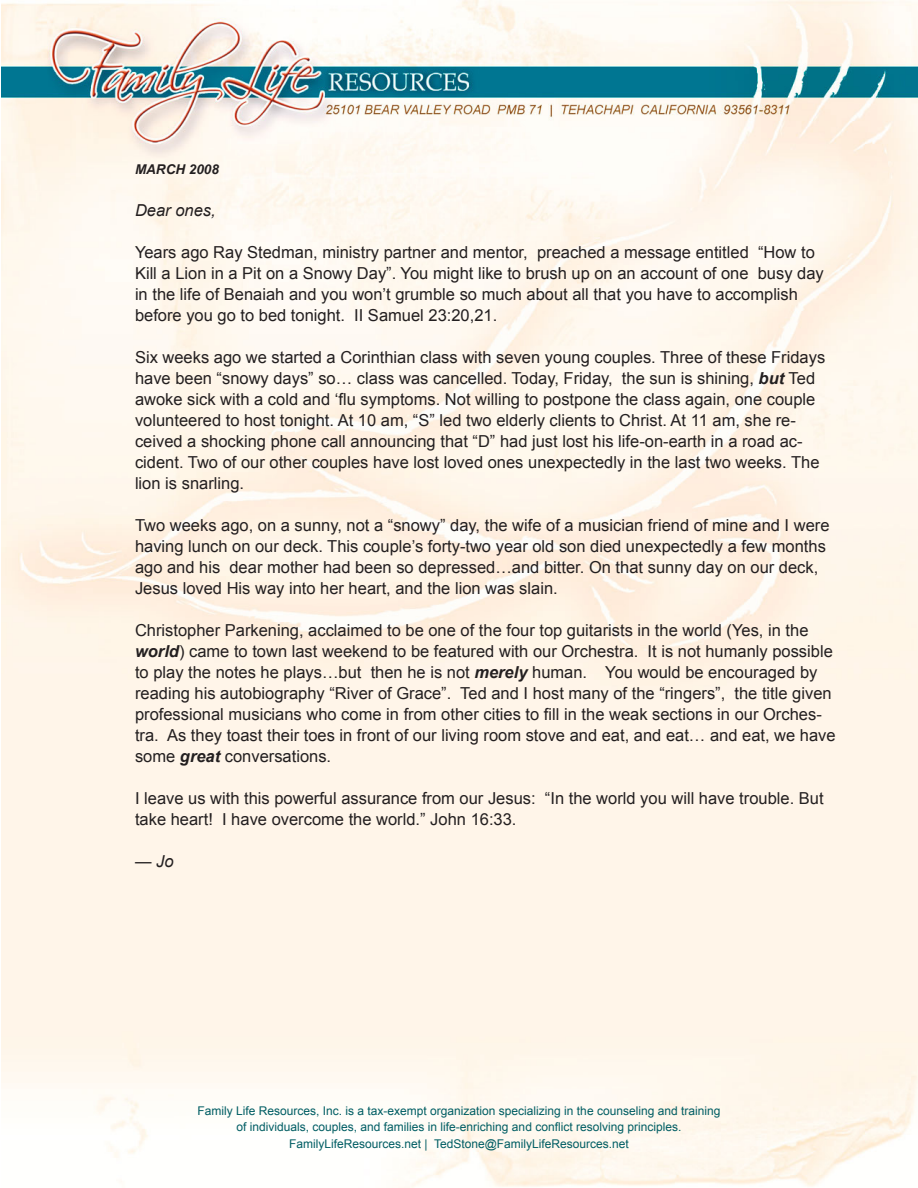
<style>
.page{position:relative;width:918px;height:1188px;background:#fff}
.page>*{position:absolute;margin:0;border:0;box-sizing:border-box;transform-origin:0 0}
.t1{font:16.5px/21px "Arial";color:#231f20}
.t2{font:italic 16.5px "Arial";color:#231f20}
.t3{font:italic 700 13.5px "Arial";color:#231f20}
.t4{font:12px/16.5px "Arial";color:#005d63;text-align:center}
.s1{font-weight:700;font-style:italic}
</style>
<div class="page">
<img style="left:1px;top:1px;width:917px;height:1187px">
<p class="t3" style="left:135px;top:162px;width:86px">MARCH 2008</p>
<p class="t2" style="left:135px;top:201px;width:82px">Dear ones,</p>
<p class="t1" style="left:135px;top:242px;width:690px">Years ago Ray Stedman, ministry partner and mentor, preached a message entitled “How to Kill a Lion in a Pit on a Snowy Day”. You might like to brush up on an account of one busy day in the life of Benaiah and you won’t grumble so much about all that you have to accomplish before you go to bed tonight. II Samuel 23:20,21.</p>
<p class="t1" style="left:135px;top:347px;width:692px">Six weeks ago we started a Corinthian class with seven young couples. Three of these Fridays have been “snowy days” so… class was cancelled. Today, Friday, the sun is shining, <span class="s1">but</span> Ted awoke sick with a cold and ‘flu symptoms. Not willing to postpone the class again, one couple volunteered to host tonight. At 10 am, “S” led two elderly clients to Christ. At 11 am, she re&shy;ceived a shocking phone call announcing that “D” had just lost his life-on-earth in a road ac&shy;cident. Two of our other couples have lost loved ones unexpectedly in the last two weeks. The lion is snarling.</p>
<p class="t1" style="left:135px;top:515px;width:696px">Two weeks ago, on a sunny, not a “snowy” day, the wife of a musician friend of mine and I were having lunch on our deck. This couple’s forty-two year old son died unexpectedly a few months ago and his dear mother had been so depressed…and bitter. On that sunny day on our deck, Jesus loved His way into her heart, and the lion was slain.</p>
<p class="t1" style="left:135px;top:620px;width:702px">Christopher Parkening, acclaimed to be one of the four top guitarists in the world (Yes, in the <span class="s1">world</span>) came to town last weekend to be featured with our Orchestra. It is not humanly possible to play the notes he plays…but then he is not <span class="s1">merely</span> human. You would be encouraged by reading his autobiography “River of Grace”. Ted and I host many of the “ringers”, the title given professional musicians who come in from other cities to fill in the weak sections in our Orches&shy;tra. As they toast their toes in front of our living room stove and eat, and eat… and eat, we have some <span class="s1">great</span> conversations.</p>
<p class="t1" style="left:135px;top:788px;width:690px">I leave us with this powerful assurance from our Jesus: “In the world you will have trouble. But take heart! I have overcome the world.” John 16:33.</p>
<p class="t2" style="left:135px;top:852px;width:40px">— Jo</p>
<p class="t4" style="left:198px;top:1102px;width:524px">Family Life Resources, Inc. is a tax-exempt organization specializing in the counseling and training of individuals, couples, and families in life-enriching and conflict resolving principles.<br>FamilyLifeResources.net | TedStone@FamilyLifeResources.net</p>
</div>
